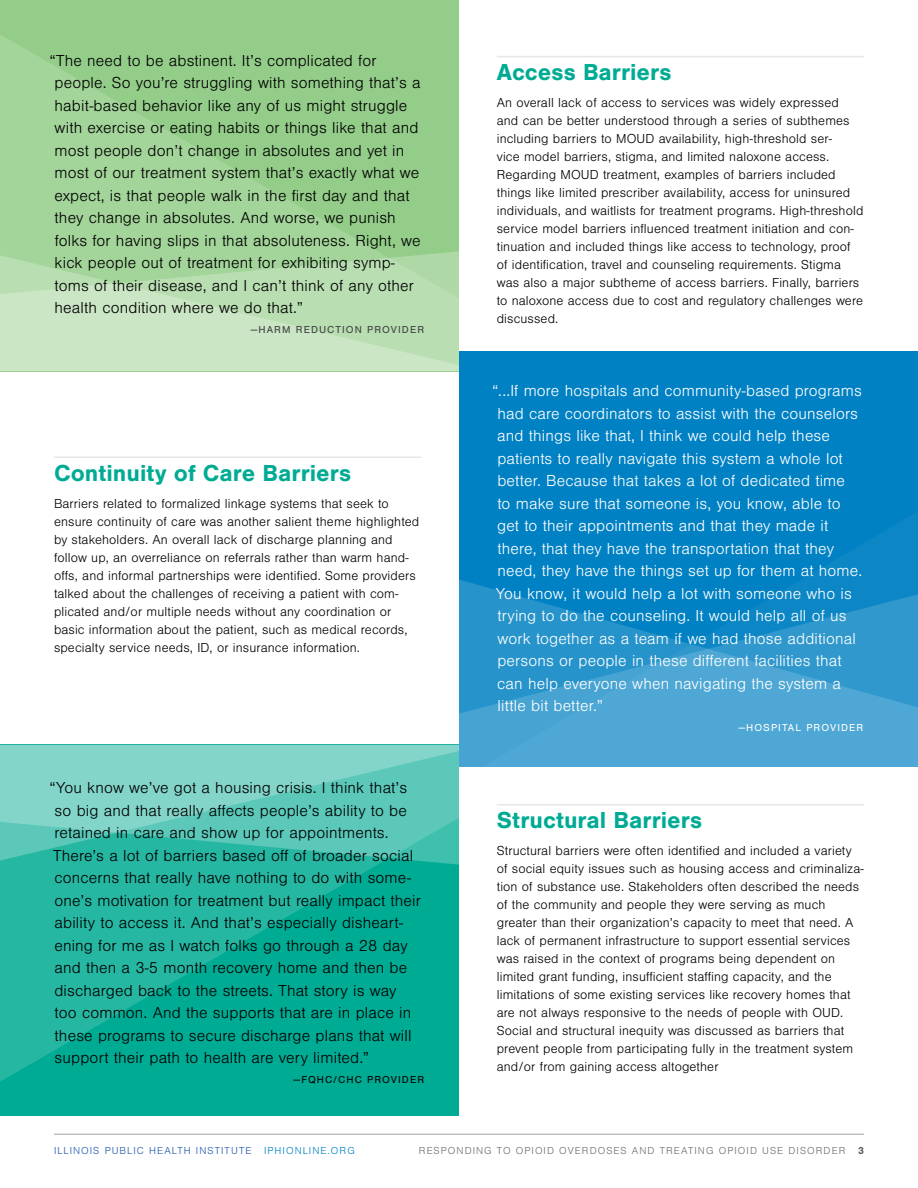
<style>
.page{position:relative;width:918px;height:1188px;background:#fff}
.page>*{position:absolute;margin:0;border:0;box-sizing:border-box;transform-origin:0 0}
.t1{font:700 24px "Nimbus San";color:#00ab94}
.Quote_No_Dash__Over{font:300 16.5px/22.5px "Nimbus San";letter-spacing:.01em;color:#000}
.Quote_No_Dash__Over-2{font:300 16.5px/22.5px "Nimbus San";letter-spacing:.01em;color:#fff}
.Body{font:300 13.5px/18px "Nimbus San";letter-spacing:.01em;color:#000}
.t2{font:300 10.5px "Nimbus San";letter-spacing:.1em;color:#6d6e71}
.t3{font:300 10.5px "Nimbus San";letter-spacing:.1em;color:#205aaa}
.Quote_Source__Over_G{font:10.5px "Nimbus San";letter-spacing:.1em;color:#414042}
.Quote_Source__Over_G-2{font:10.5px "Nimbus San";letter-spacing:.1em;color:#000}
.Quote_Source__Over_G-3{font:10.5px "Nimbus San";letter-spacing:.1em;color:#fff}
.s1{color:#0081c3}
.s2{font-weight:700;color:#58595b}
</style>
<div class="page">
<hr style="left:54px;top:1134px;width:810px;height:1px;background:#a1a1a1">
<svg style="left:0;top:902px;width:459px;height:233px;background:#1eb4a0"></svg>
<svg style="left:0;top:745px;width:459px;height:157px;background:#54c5b6"></svg>
<div style="left:459px;top:352px;width:459px;height:415px;background:#0081c3"></div>
<svg style="left:0;top:0;width:459px;height:214px;background:#98cf8d"></svg>
<svg style="left:0;top:214px;width:459px;height:157px;background:#b6dcaf"></svg>
<hr style="left:497px;top:56px;width:367px;height:1px;background:#e6e7e8">
<hr style="left:497px;top:804px;width:367px;height:2px;background:#e6e7e8">
<hr style="left:54px;top:457px;width:367px;height:1px;background:#e6e7e8">
<svg style="left:459px;top:512px;width:459px;height:255px"></svg>
<p class="Quote_No_Dash__Over" style="left:54px;top:49px;width:368px;text-indent:-5px">“The need to be abstinent. It’s complicated for people. So you’re struggling with something that’s a habit-based behavior like any of us might struggle with exercise or eating habits or things like that and most people don’t change in absolutes and yet in most of our treatment system that’s exactly what we expect, is that people walk in the first day and that they change in absolutes. And worse, we punish folks for having slips in that absoluteness. Right, we kick people out of treatment for exhibiting symp&shy;toms of their disease, and I can’t think of any other health condition where we do that.”</p>
<p class="Quote_Source__Over_G" style="left:251px;top:323px;width:175px">—HARM REDUCTION PROVIDER</p>
<h3 class="t1" style="left:54px;top:459px;width:299px">Continuity of Care Barriers</h3>
<p class="Body" style="left:54px;top:494px;width:367px">Barriers related to formalized linkage systems that seek to ensure continuity of care was another salient theme highlighted by stakeholders. An overall lack of discharge planning and follow up, an overreliance on referrals rather than warm hand&shy;offs, and informal partnerships were identified. Some providers talked about the challenges of receiving a patient with com&shy;plicated and/or multiple needs without any coordination or basic information about the patient, such as medical records, specialty service needs, ID, or insurance information.</p>
<p class="Quote_No_Dash__Over" style="left:49px;top:777px;width:373px">“You know we’ve got a housing crisis. I think that’s so big and that really affects people’s ability to be retained in care and show up for appointments.<br>There’s a lot of barriers based off of broader social concerns that really have nothing to do with some&shy;one’s motivation for treatment but really impact their ability to access it. And that’s especially disheart&shy;ening for me as I watch folks go through a 28 day and then a 3-5 month recovery home and then be discharged back to the streets. That story is way<br>too common. And the supports that are in place in these programs to secure discharge plans that will support their path to health are very limited.”</p>
<p class="Quote_Source__Over_G-2" style="left:294px;top:1074px;width:132px">—FQHC/CHC PROVIDER</p>
<h3 class="t1" style="left:497px;top:58px;width:176px">Access Barriers</h3>
<p class="Body" style="left:497px;top:94px;width:368px">An overall lack of access to services was widely expressed and can be better understood through a series of subthemes including barriers to MOUD availability, high-threshold ser-<br>vice model barriers, stigma, and limited naloxone access.<br>Regarding MOUD treatment, examples of barriers included things like limited prescriber availability, access for uninsured individuals, and waitlists for treatment programs. High-threshold service model barriers influenced treatment initiation and con&shy;tinuation and included things like access to technology, proof of identification, travel and counseling requirements. Stigma was also a major subtheme of access barriers. Finally, barriers to naloxone access due to cost and regulatory challenges were discussed.</p>
<p class="Quote_No_Dash__Over-2" style="left:492px;top:380px;width:372px">“...If more hospitals and community-based programs had care coordinators to assist with the counselors and things like that, I think we could help these patients to really navigate this system a whole lot better. Because that takes a lot of dedicated time<br>to make sure that someone is, you know, able to<br>get to their appointments and that they made it there, that they have the transportation that they need, they have the things set up for them at home.<br>You know, it would help a lot with someone who is trying to do the counseling. It would help all of us work together as a team if we had those additional persons or people in these different facilities that can help everyone when navigating the system a little bit better.”</p>
<p class="Quote_Source__Over_G-3" style="left:738px;top:721px;width:126px">—HOSPITAL PROVIDER</p>
<h3 class="t1" style="left:497px;top:807px;width:207px">Structural Barriers</h3>
<p class="Body" style="left:497px;top:842px;width:368px">Structural barriers were often identified and included a variety of social equity issues such as housing access and criminaliza&shy;tion of substance use. Stakeholders often described the needs of the community and people they were serving as much greater than their organization’s capacity to meet that need. A lack of permanent infrastructure to support essential services was raised in the context of programs being dependent on limited grant funding, insufficient staffing capacity, and the limitations of some existing services like recovery homes that are not always responsive to the needs of people with OUD.<br>Social and structural inequity was discussed as barriers that prevent people from participating fully in the treatment system and/or from gaining access altogether</p>
<p class="t3" style="left:54px;top:1145px;width:302px">ILLINOIS PUBLIC HEALTH INSTITUTE <span class="s1">IPHIONLINE.ORG</span></p>
<p class="t2" style="left:419px;top:1145px;width:447px">RESPONDING TO OPIOID OVERDOSES AND TREATING OPIOID USE DISORDER <span class="s2">3</span></p>
</div>
